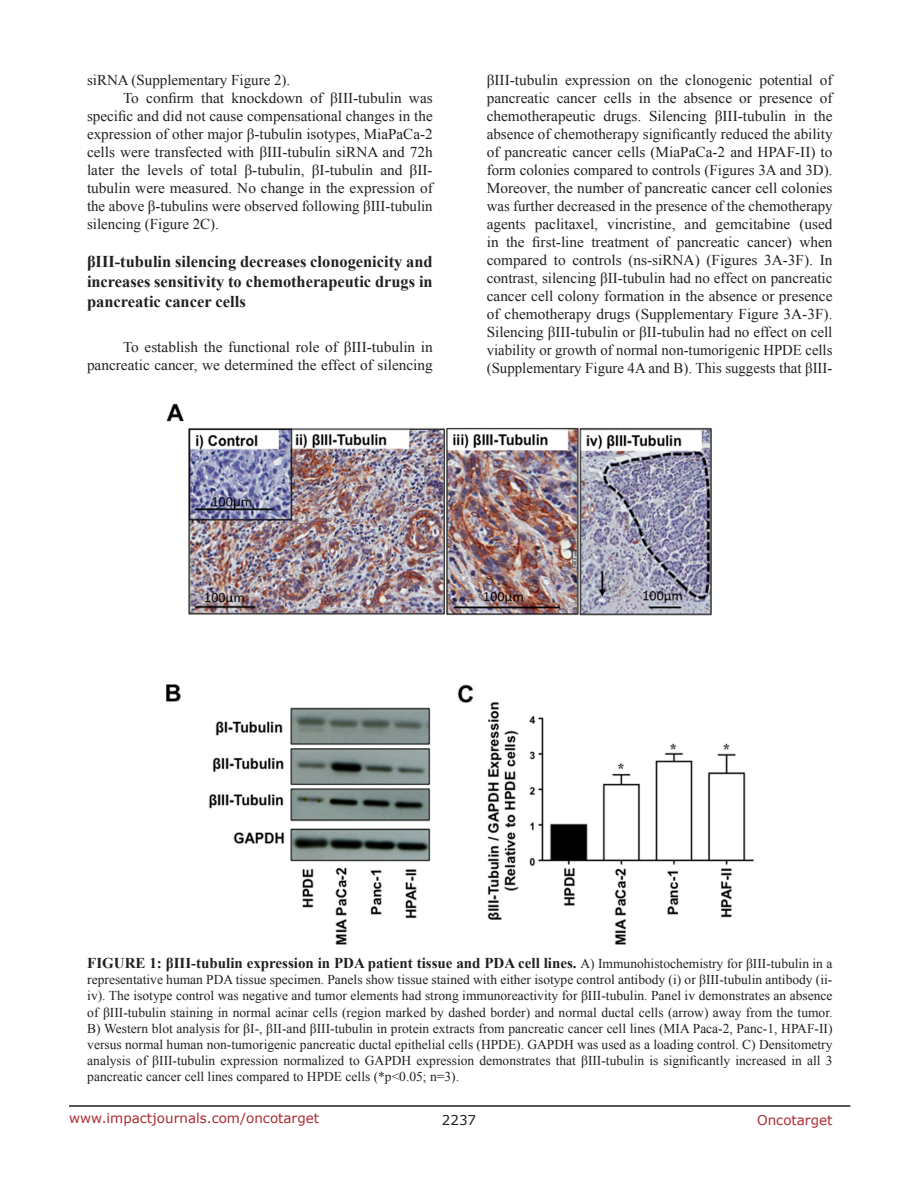
<style>
.page{position:relative;width:918px;height:1188px;background:#fff}
.page>*{position:absolute;margin:0;border:0;box-sizing:border-box;transform-origin:0 0}
.SubHeading{font:700 16.5px/19.8px "Times New Roman";color:#221f22;text-align:justify}
.BodyText{font:15px/18px "Times New Roman";color:#221f22;text-align:justify}
.FigureText{font:700 15px "Times New Roman";color:#221f22}
.FigureText-2{font:13.5px/16.2px "Times New Roman";color:#221f22;text-align:justify}
.t1{font:13.5px "Verdana";color:#ac2b31}
.t2{font:13.5px "Verdana";color:#221f22}
.s1{font-weight:400;font-size:13.5px}
</style>
<div class="page">
<hr style="left:69px;top:1105px;width:781px;height:2px;background:#231f20">
<img style="left:166px;top:403px;width:589px;height:542px">
<p class="BodyText" style="left:87px;top:71px;width:205px">siRNA (Supplementary Figure 2).</p>
<p class="BodyText" style="left:87px;top:89px;width:347px;text-indent:36px">To confirm that knockdown of βIII-tubulin was specific and did not cause compensational changes in the expression of other major β-tubulin isotypes, MiaPaCa-2 cells were transfected with βIII-tubulin siRNA and 72h later the levels of total β-tubulin, βI-tubulin and βII&shy;tubulin were measured. No change in the expression of the above β-tubulins were observed following βIII-tubulin silencing (Figure 2C).</p>
<p class="SubHeading" style="left:87px;top:251px;width:347px">βIII-tubulin silencing decreases clonogenicity and increases sensitivity to chemotherapeutic drugs in pancreatic cancer cells</p>
<p class="BodyText" style="left:87px;top:338px;width:347px;text-align:right">To establish the functional role of βIII-tubulin in pancreatic cancer, we determined the effect of silencing</p>
<p class="BodyText" style="left:487px;top:71px;width:347px">βIII-tubulin expression on the clonogenic potential of pancreatic cancer cells in the absence or presence of chemotherapeutic drugs. Silencing βIII-tubulin in the absence of chemotherapy significantly reduced the ability of pancreatic cancer cells (MiaPaCa-2 and HPAF-II) to form colonies compared to controls (Figures 3A and 3D).<br>Moreover, the number of pancreatic cancer cell colonies was further decreased in the presence of the chemotherapy agents paclitaxel, vincristine, and gemcitabine (used in the first-line treatment of pancreatic cancer) when compared to controls (ns-siRNA) (Figures 3A-3F). In contrast, silencing βII-tubulin had no effect on pancreatic cancer cell colony formation in the absence or presence of chemotherapy drugs (Supplementary Figure 3A-3F).<br>Silencing βIII-tubulin or βII-tubulin had no effect on cell viability or growth of normal non-tumorigenic HPDE cells (Supplementary Figure 4A and B). This suggests that βIII-</p>
<p class="FigureText" style="left:87px;top:953px;width:747px">FIGURE 1: βIII-tubulin expression in PDA patient tissue and PDA cell lines. <span class="s1">A) Immunohistochemistry for βIII-tubulin in a</span></p>
<p class="FigureText-2" style="left:87px;top:971px;width:747px">representative human PDA tissue specimen. Panels show tissue stained with either isotype control antibody (i) or βIII-tubulin antibody (ii&shy;iv). The isotype control was negative and tumor elements had strong immunoreactivity for βIII-tubulin. Panel iv demonstrates an absence of βIII-tubulin staining in normal acinar cells (region marked by dashed border) and normal ductal cells (arrow) away from the tumor.<br>B) Western blot analysis for βI-, βII-and βIII-tubulin in protein extracts from pancreatic cancer cell lines (MIA Paca-2, Panc-1, HPAF-II) versus normal human non-tumorigenic pancreatic ductal epithelial cells (HPDE). GAPDH was used as a loading control. C) Densitometry analysis of βIII-tubulin expression normalized to GAPDH expression demonstrates that βIII-tubulin is significantly increased in all 3 pancreatic cancer cell lines compared to HPDE cells (*p&lt;0.05; n=3).</p>
<p class="t1" style="left:69px;top:1109px;width:252px">www.impactjournals.com/oncotarget</p>
<p class="t2" style="left:442px;top:1111px;width:36px">2237</p>
<p class="t1" style="left:757px;top:1111px;width:77px">Oncotarget</p>
</div>
